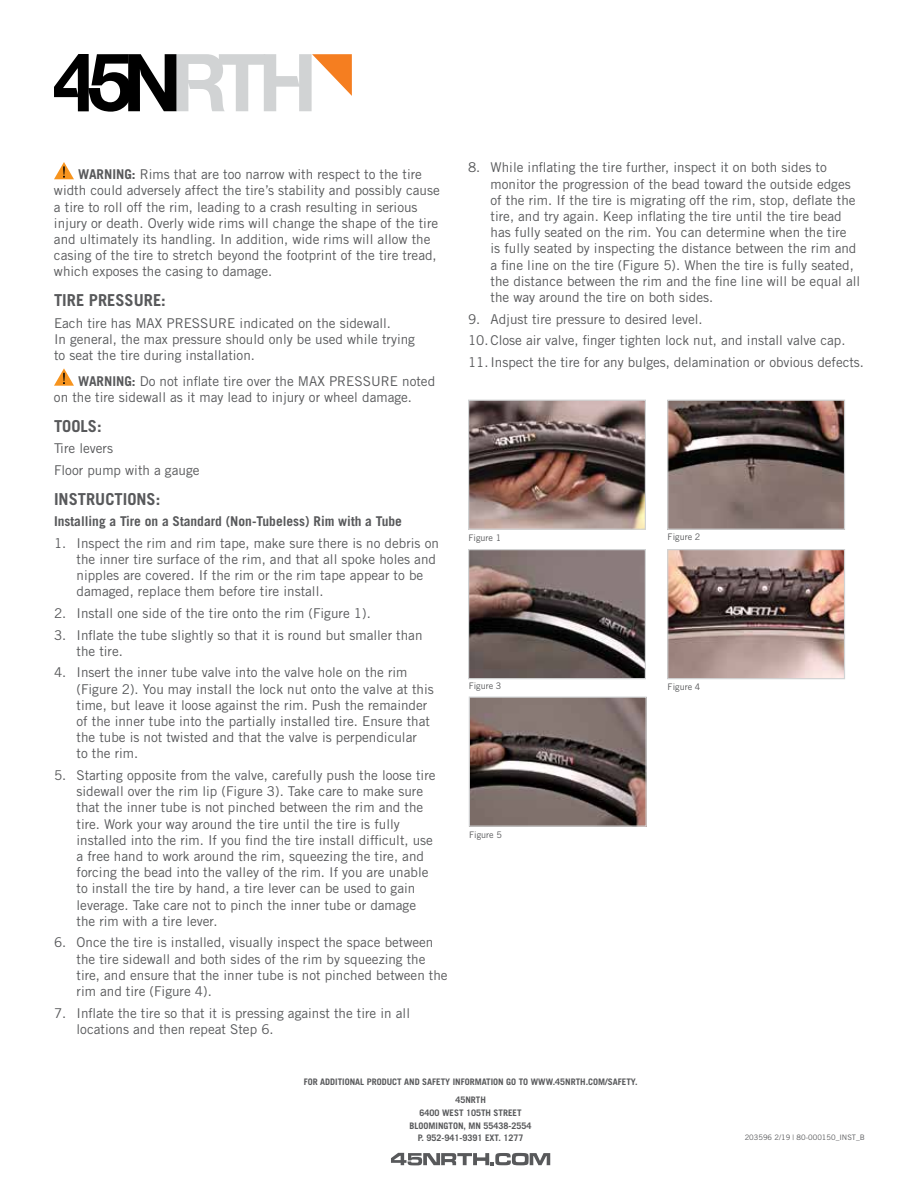
<style>
.page{position:relative;width:918px;height:1188px;background:#fff}
.page>*{position:absolute;margin:0;border:0;box-sizing:border-box;transform-origin:0 0}
.t1{font:700 16.5px "Trade Gothic";color:#58595b}
.t2{font:13.5px/16.2px "Trade Gothic";color:#58595b}
.t3{font:700 13.5px "Trade Gothic";color:#58595b}
.t4{font:700 9px/12.6px "Trade Gothic";color:#58595b;text-align:center}
.t5{font:9px "Trade Gothic";color:#58595b}
.t6{font:7.5px "Trade Gothic";color:#58595b}
.s1{font-weight:700}
</style>
<div class="page">
<svg style="left:54px;top:54px;width:298px;height:58px"></svg>
<svg style="left:391px;top:1153px;width:159px;height:12px"></svg>
<svg style="left:54px;top:162px;width:20px;height:17px"></svg>
<svg style="left:54px;top:368px;width:20px;height:18px"></svg>
<img style="left:470px;top:402px;width:174px;height:126px">
<div style="left:468px;top:400px;width:178px;height:130px;border:1px solid #d1d3d4"></div>
<img style="left:470px;top:551px;width:174px;height:126px">
<div style="left:468px;top:549px;width:178px;height:130px;border:1px solid #d1d3d4"></div>
<img style="left:471px;top:699px;width:174px;height:126px">
<div style="left:469px;top:697px;width:178px;height:130px;border:1px solid #d1d3d4"></div>
<img style="left:669px;top:402px;width:174px;height:126px">
<div style="left:667px;top:400px;width:178px;height:130px;border:1px solid #d1d3d4"></div>
<img style="left:669px;top:551px;width:174px;height:126px">
<div style="left:667px;top:549px;width:178px;height:130px;border:1px solid #d1d3d4"></div>
<p class="t2" style="left:54px;top:166px;width:387px;text-indent:24px"><span class="s1">WARNING:</span> Rims that are too narrow with respect to the tire width could adversely affect the tire’s stability and possibly cause a tire to roll off the rim, leading to a crash resulting in serious injury or death. Overly wide rims will change the shape of the tire and ultimately its handling. In addition, wide rims will allow the casing of the tire to stretch beyond the footprint of the tire tread, which exposes the casing to damage.</p>
<p class="t1" style="left:54px;top:290px;width:113px">TIRE PRESSURE:</p>
<p class="t2" style="left:54px;top:315px;width:363px">Each tire has MAX PRESSURE indicated on the sidewall.<br>In general, the max pressure should only be used while trying to seat the tire during installation.</p>
<p class="t2" style="left:54px;top:373px;width:383px;text-indent:24px"><span class="s1">WARNING:</span> Do not inflate tire over the MAX PRESSURE noted on the tire sidewall as it may lead to injury or wheel damage.</p>
<p class="t1" style="left:54px;top:416px;width:49px">TOOLS:</p>
<p class="t2" style="left:54px;top:438px;width:147px;line-height:21.6px">Tire levers<br>Floor pump with a gauge</p>
<p class="t1" style="left:54px;top:489px;width:108px">INSTRUCTIONS:</p>
<p class="t3" style="left:54px;top:513px;width:350px">Installing a Tire on a Standard (Non-Tubeless) Rim with a Tube</p>
<p class="t2" style="left:77px;top:535px;width:364px;text-indent:-23px">1. Inspect the rim and rim tape, make sure there is no debris on the inner tire surface of the rim, and that all spoke holes and nipples are covered. If the rim or the rim tape appear to be damaged, replace them before tire install.</p>
<p class="t2" style="left:54px;top:605px;width:318px">2. Install one side of the tire onto the rim (Figure 1).</p>
<p class="t2" style="left:77px;top:627px;width:348px;text-indent:-23px">3. Inflate the tube slightly so that it is round but smaller than the tire.</p>
<p class="t2" style="left:77px;top:664px;width:359px;text-indent:-23px">4. Insert the inner tube valve into the valve hole on the rim (Figure 2). You may install the lock nut onto the valve at this time, but leave it loose against the rim. Push the remainder of the inner tube into the partially installed tire. Ensure that the tube is not twisted and that the valve is perpendicular<br>to the rim.</p>
<p class="t2" style="left:77px;top:767px;width:361px;text-indent:-23px">5. Starting opposite from the valve, carefully push the loose tire sidewall over the rim lip (Figure 3). Take care to make sure that the inner tube is not pinched between the rim and the tire. Work your way around the tire until the tire is fully installed into the rim. If you find the tire install difficult, use a free hand to work around the rim, squeezing the tire, and forcing the bead into the valley of the rim. If you are unable to install the tire by hand, a tire lever can be used to gain leverage. Take care not to pinch the inner tube or damage the rim with a tire lever.</p>
<p class="t2" style="left:77px;top:934px;width:373px;text-indent:-23px">6. Once the tire is installed, visually inspect the space between the tire sidewall and both sides of the rim by squeezing the tire, and ensure that the inner tube is not pinched between the rim and tire (Figure 4).</p>
<p class="t2" style="left:77px;top:1005px;width:335px;text-indent:-23px">7. Inflate the tire so that it is pressing against the tire in all locations and then repeat Step 6.</p>
<p class="t2" style="left:491px;top:159px;width:371px;text-indent:-23px">8. While inflating the tire further, inspect it on both sides to monitor the progression of the bead toward the outside edges of the rim. If the tire is migrating off the rim, stop, deflate the tire, and try again. Keep inflating the tire until the tire bead has fully seated on the rim. You can determine when the tire<br>is fully seated by inspecting the distance between the rim and a fine line on the tire (Figure 5). When the tire is fully seated, the distance between the rim and the fine line will be equal all the way around the tire on both sides.</p>
<p class="t2" style="left:468px;top:308px;width:397px;line-height:21.6px">9. Adjust tire pressure to desired level.<br>10.Close air valve, finger tighten lock nut, and install valve cap.<br>11.Inspect the tire for any bulges, delamination or obvious defects.</p>
<p class="t5" style="left:469px;top:532px;width:34px">Figure 1</p>
<p class="t5" style="left:469px;top:680px;width:34px">Figure 3</p>
<p class="t5" style="left:469px;top:829px;width:34px">Figure 5</p>
<p class="t5" style="left:668px;top:531px;width:34px">Figure 2</p>
<p class="t5" style="left:668px;top:681px;width:34px">Figure 4</p>
<p class="t4" style="left:304px;top:1072px;width:335px;line-height:18.6px">FOR ADDITIONAL PRODUCT AND SAFETY INFORMATION GO TO WWW.45NRTH.COM/SAFETY.<br>45NRTH</p>
<p class="t4" style="left:410px;top:1107px;width:124px">6400 WEST 105TH STREET<br>BLOOMINGTON, MN 55438-2554<br>P. 952-941-9391 EXT. 1277</p>
<p class="t6" style="left:745px;top:1133px;width:122px">203596 2/19 | 80-000150_INST_B</p>
</div>
